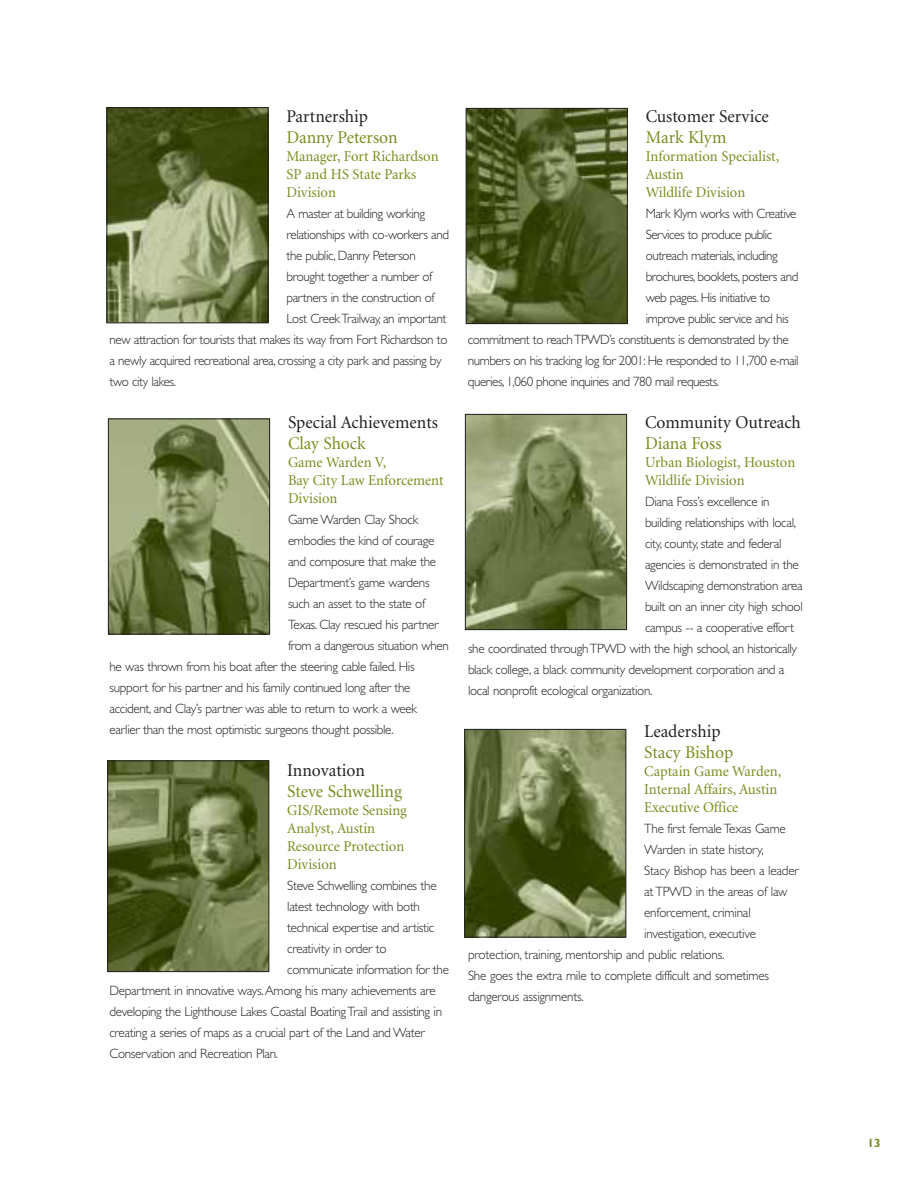
<style>
.page{position:relative;width:918px;height:1188px;background:#fff}
.page>*{position:absolute;margin:0;border:0;box-sizing:border-box;transform-origin:0 0}
.t1{font:18px "Minion";color:#231f1f}
.t2{font:18px "Minion";color:#778d1e}
.t3{font:15px/18px "Minion";color:#778d1e}
.t4{font:300 13.5px "Gill Sans";letter-spacing:-.025em;color:#231f1f}
.t5{font:700 12px "Gill Sans";color:#778d1e}
</style>
<div class="page">
<img style="left:108px;top:109px;width:158px;height:212px">
<div style="left:106px;top:107px;width:162px;height:216px;border:1px solid #231f1f"></div>
<img style="left:110px;top:420px;width:158px;height:212px">
<div style="left:108px;top:418px;width:162px;height:216px;border:1px solid #231f1f"></div>
<img style="left:468px;top:110px;width:158px;height:212px">
<div style="left:466px;top:108px;width:162px;height:216px;border:1px solid #231f1f"></div>
<img style="left:109px;top:762px;width:158px;height:208px">
<div style="left:107px;top:760px;width:162px;height:212px;border:1px solid #231f1f"></div>
<img style="left:467px;top:416px;width:158px;height:212px">
<div style="left:465px;top:414px;width:162px;height:216px;border:1px solid #231f1f"></div>
<img style="left:466px;top:731px;width:158px;height:205px">
<div style="left:464px;top:729px;width:162px;height:209px;border:1px solid #231f1f"></div>
<h1 class="t1" style="left:286px;top:109px;width:83px">Partnership</h1>
<h1 class="t2" style="left:287px;top:130px;width:113px">Danny Peterson</h1>
<p class="t3" style="left:286px;top:149px;width:154px">Manager, Fort Richardson<br>SP and HS State Parks<br>Division</p>
<p class="t4" style="left:286px;top:209px;width:140px">A master at building working</p>
<p class="t4" style="left:286px;top:230px;width:164px">relationships with co-workers and</p>
<p class="t4" style="left:286px;top:251px;width:131px">the public, Danny Peterson</p>
<p class="t4" style="left:286px;top:272px;width:147px">brought together a number of</p>
<p class="t4" style="left:286px;top:293px;width:150px">partners in the construction of</p>
<p class="t4" style="left:286px;top:314px;width:161px">Lost Creek Trailway, an important</p>
<p class="t4" style="left:110px;top:335px;width:340px">new attraction for tourists that makes its way from Fort Richardson to</p>
<p class="t4" style="left:110px;top:356px;width:334px">a newly acquired recreational area, crossing a city park and passing by</p>
<p class="t4" style="left:110px;top:377px;width:68px">two city lakes.</p>
<h1 class="t1" style="left:288px;top:415px;width:152px">Special Achievements</h1>
<h1 class="t2" style="left:288px;top:436px;width:79px">Clay Shock</h1>
<p class="t3" style="left:288px;top:455px;width:157px">Game Warden V,<br>Bay City Law Enforcement<br>Division</p>
<p class="t4" style="left:288px;top:515px;width:132px">Game Warden Clay Shock</p>
<p class="t4" style="left:288px;top:536px;width:148px">embodies the kind of courage</p>
<p class="t4" style="left:288px;top:557px;width:150px">and composure that make the</p>
<p class="t4" style="left:288px;top:578px;width:143px">Department’s game wardens</p>
<p class="t4" style="left:288px;top:599px;width:139px">such an asset to the state of</p>
<p class="t4" style="left:288px;top:620px;width:152px">Texas. Clay rescued his partner</p>
<p class="t4" style="left:288px;top:641px;width:162px">from a dangerous situation when</p>
<p class="t4" style="left:109px;top:662px;width:307px">he was thrown from his boat after the steering cable failed. His</p>
<p class="t4" style="left:109px;top:683px;width:302px">support for his partner and his family continued long after the</p>
<p class="t4" style="left:109px;top:704px;width:309px">accident, and Clay’s partner was able to return to work a week</p>
<p class="t4" style="left:109px;top:725px;width:286px">earlier than the most optimistic surgeons thought possible.</p>
<h1 class="t1" style="left:287px;top:763px;width:79px">Innovation</h1>
<h1 class="t2" style="left:287px;top:784px;width:116px">Steve Schwelling</h1>
<p class="t3" style="left:287px;top:803px;width:121px">GIS/Remote Sensing<br>Analyst, Austin<br>Resource Protection<br>Division</p>
<p class="t4" style="left:287px;top:881px;width:151px">Steve Schwelling combines the</p>
<p class="t4" style="left:287px;top:902px;width:134px">latest technology with both</p>
<p class="t4" style="left:287px;top:923px;width:149px">technical expertise and artistic</p>
<p class="t4" style="left:287px;top:944px;width:101px">creativity in order to</p>
<p class="t4" style="left:287px;top:965px;width:163px">communicate information for the</p>
<p class="t4" style="left:109px;top:986px;width:328px">Department in innovative ways.Among his many achievements are</p>
<p class="t4" style="left:109px;top:1007px;width:334px">developing the Lighthouse Lakes Coastal Boating Trail and assisting in</p>
<p class="t4" style="left:109px;top:1028px;width:317px">creating a series of maps as a crucial part of the Land and Water</p>
<p class="t4" style="left:109px;top:1049px;width:170px">Conservation and Recreation Plan.</p>
<h1 class="t1" style="left:646px;top:109px;width:125px">Customer Service</h1>
<h1 class="t2" style="left:646px;top:130px;width:82px">Mark Klym</h1>
<p class="t3" style="left:646px;top:149px;width:135px">Information Specialist,<br>Austin<br>Wildlife Division</p>
<p class="t4" style="left:646px;top:209px;width:152px">Mark Klym works with Creative</p>
<p class="t4" style="left:646px;top:230px;width:128px">Services to produce public</p>
<p class="t4" style="left:646px;top:251px;width:134px">outreach materials, including</p>
<p class="t4" style="left:646px;top:272px;width:154px">brochures, booklets, posters and</p>
<p class="t4" style="left:646px;top:293px;width:126px">web pages. His initiative to</p>
<p class="t4" style="left:646px;top:314px;width:144px">improve public service and his</p>
<p class="t4" style="left:468px;top:335px;width:322px">commitment to reach TPWD’s constituents is demonstrated by the</p>
<p class="t4" style="left:468px;top:356px;width:332px">numbers on his tracking log for 2001: He responded to 11,700 e-mail</p>
<p class="t4" style="left:468px;top:377px;width:253px">queries, 1,060 phone inquiries and 780 mail requests.</p>
<h1 class="t1" style="left:645px;top:415px;width:157px">Community Outreach</h1>
<h1 class="t2" style="left:645px;top:436px;width:78px">Diana Foss</h1>
<p class="t3" style="left:645px;top:455px;width:152px">Urban Biologist, Houston<br>Wildlife Division</p>
<p class="t4" style="left:645px;top:497px;width:126px">Diana Foss’s excellence in</p>
<p class="t4" style="left:645px;top:518px;width:153px">building relationships with local,</p>
<p class="t4" style="left:645px;top:539px;width:138px">city, county, state and federal</p>
<p class="t4" style="left:645px;top:560px;width:155px">agencies is demonstrated in the</p>
<p class="t4" style="left:645px;top:581px;width:159px">Wildscaping demonstration area</p>
<p class="t4" style="left:645px;top:602px;width:159px">built on an inner city high school</p>
<p class="t4" style="left:645px;top:623px;width:151px">campus -- a cooperative effort</p>
<p class="t4" style="left:468px;top:644px;width:330px">she coordinated through TPWD with the high school, an historically</p>
<p class="t4" style="left:468px;top:665px;width:318px">black college, a black community development corporation and a</p>
<p class="t4" style="left:468px;top:686px;width:186px">local nonprofit ecological organization.</p>
<h1 class="t1" style="left:644px;top:724px;width:78px">Leadership</h1>
<h1 class="t2" style="left:644px;top:745px;width:91px">Stacy Bishop</h1>
<p class="t3" style="left:644px;top:764px;width:138px">Captain Game Warden,<br>Internal Affairs, Austin<br>Executive Office</p>
<p class="t4" style="left:644px;top:824px;width:143px">The first female Texas Game</p>
<p class="t4" style="left:644px;top:845px;width:121px">Warden in state history,</p>
<p class="t4" style="left:644px;top:866px;width:156px">Stacy Bishop has been a leader</p>
<p class="t4" style="left:644px;top:887px;width:145px">at TPWD in the areas of law</p>
<p class="t4" style="left:644px;top:908px;width:108px">enforcement, criminal</p>
<p class="t4" style="left:644px;top:929px;width:113px">investigation, executive</p>
<p class="t4" style="left:468px;top:950px;width:258px">protection, training, mentorship and public relations.</p>
<p class="t4" style="left:468px;top:971px;width:303px">She goes the extra mile to complete difficult and sometimes</p>
<p class="t4" style="left:468px;top:992px;width:117px">dangerous assignments.</p>
<p class="t5" style="left:868px;top:1139px;width:15px">13</p>
</div>
